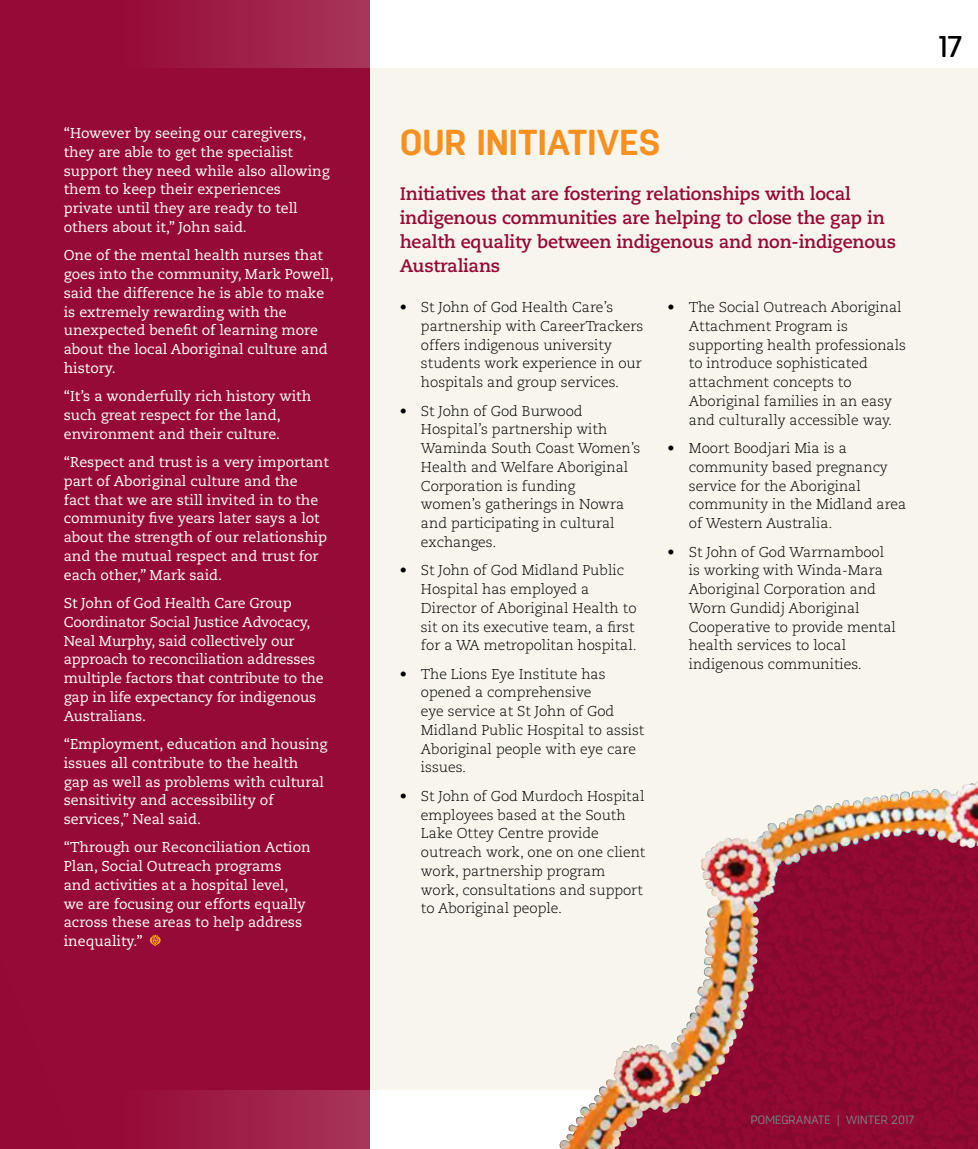
<style>
.page{position:relative;width:978px;height:1149px;background:#fff}
.page>*{position:absolute;margin:0;border:0;box-sizing:border-box;transform-origin:0 0}
.t1{font:700 36px "Antartida Rounded";letter-spacing:.01em;color:#f7901e}
.t2{font:500 30px "Antartida Rounded";color:#000}
.t3{font:700 18px/24px "Caecilia";letter-spacing:-.01em;color:#960a37}
.t4{font:300 14.25px/18.8px "Caecilia";color:#000}
.t5{font:14.25px/18.8px "Caecilia";color:#fff}
.t6{font:300 12px "Antartida Rounded";letter-spacing:.02em;color:#808285}
</style>
<div class="page">
<div style="left:325px;top:68px;width:653px;height:1021px;background:#f8f5ec"></div>
<div style="left:0;top:68px;width:369px;height:1022px;background:#960a37"></div>
<img style="left:0;top:0;width:1px;height:579px">
<div style="left:0;top:0;width:369px;height:68px;background:linear-gradient(to right,#92002f,#a63157)"></div>
<div style="left:0;top:1090px;width:369px;height:58px;background:linear-gradient(to right,#91002f,#a73157)"></div>
<svg style="left:150px;top:934px;width:11px;height:11px"></svg>
<img style="left:590px;top:817px;width:388px;height:331px">
<img style="left:701px;top:783px;width:274px;height:88px">
<p class="t5" style="left:64px;top:124px;width:267px">“However by seeing our caregivers, they are able to get the specialist support they need while also allowing them to keep their experiences private until they are ready to tell others about it,” John said.</p>
<p class="t5" style="left:64px;top:246px;width:271px">One of the mental health nurses that goes into the community, Mark Powell, said the difference he is able to make is extremely rewarding with the unexpected benefit of learning more about the local Aboriginal culture and history.</p>
<p class="t5" style="left:64px;top:387px;width:249px">“It’s a wonderfully rich history with such great respect for the land, environment and their culture.</p>
<p class="t5" style="left:64px;top:453px;width:267px">“Respect and trust is a very important part of Aboriginal culture and the<br>fact that we are still invited in to the community five years later says a lot about the strength of our relationship and the mutual respect and trust for each other,” Mark said.</p>
<p class="t5" style="left:64px;top:593px;width:261px">St John of God Health Care Group Coordinator Social Justice Advocacy, Neal Murphy, said collectively our approach to reconciliation addresses multiple factors that contribute to the gap in life expectancy for indigenous Australians.</p>
<p class="t5" style="left:64px;top:734px;width:265px">“Employment, education and housing issues all contribute to the health<br>gap as well as problems with cultural sensitivity and accessibility of services,” Neal said.</p>
<p class="t5" style="left:64px;top:838px;width:248px">“Through our Reconciliation Action<br>Plan, Social Outreach programs and activities at a hospital level, we are focusing our efforts equally across these areas to help address inequality.”</p>
<h1 class="t1" style="left:400px;top:122px;width:263px">OUR INITIATIVES</h1>
<p class="t3" style="left:400px;top:182px;width:498px">Initiatives that are fostering relationships with local indigenous communities are helping to close the gap in health equality between indigenous and non-indigenous Australians</p>
<p class="t4" style="left:421px;top:298px;width:224px;text-indent:-21px">• St John of God Health Care’s partnership with CareerTrackers offers indigenous university students work experience in our hospitals and group services.</p>
<p class="t4" style="left:421px;top:401px;width:221px;text-indent:-21px">• St John of God Burwood<br>Hospital’s partnership with<br>Waminda South Coast Women’s<br>Health and Welfare Aboriginal<br>Corporation is funding<br>women’s gatherings in Nowra and participating in cultural exchanges.</p>
<p class="t4" style="left:421px;top:561px;width:217px;text-indent:-21px">• St John of God Midland Public<br>Hospital has employed a<br>Director of Aboriginal Health to sit on its executive team, a first for a WA metropolitan hospital.</p>
<p class="t4" style="left:421px;top:664px;width:225px;text-indent:-21px">• The Lions Eye Institute has opened a comprehensive<br>eye service at St John of God<br>Midland Public Hospital to assist<br>Aboriginal people with eye care issues.</p>
<p class="t4" style="left:421px;top:786px;width:226px;text-indent:-21px">• St John of God Murdoch Hospital employees based at the South<br>Lake Ottey Centre provide outreach work, one on one client work, partnership program work, consultations and support to Aboriginal people.</p>
<p class="t4" style="left:689px;top:298px;width:219px;text-indent:-21px">• The Social Outreach Aboriginal<br>Attachment Program is supporting health professionals to introduce sophisticated attachment concepts to<br>Aboriginal families in an easy and culturally accessible way.</p>
<p class="t4" style="left:689px;top:439px;width:219px;text-indent:-21px">• Moort Boodjari Mia is a community based pregnancy service for the Aboriginal community in the Midland area of Western Australia.</p>
<p class="t4" style="left:689px;top:542px;width:209px;text-indent:-21px">• St John of God Warrnambool is working with Winda-Mara<br>Aboriginal Corporation and<br>Worn Gundidj Aboriginal<br>Cooperative to provide mental health services to local indigenous communities.</p>
<h2 class="t2" style="left:939px;top:29px;width:25px">17</h2>
<p class="t6" style="left:751px;top:1112px;width:165px">POMEGRANATE | WINTER 2017</p>
</div>
